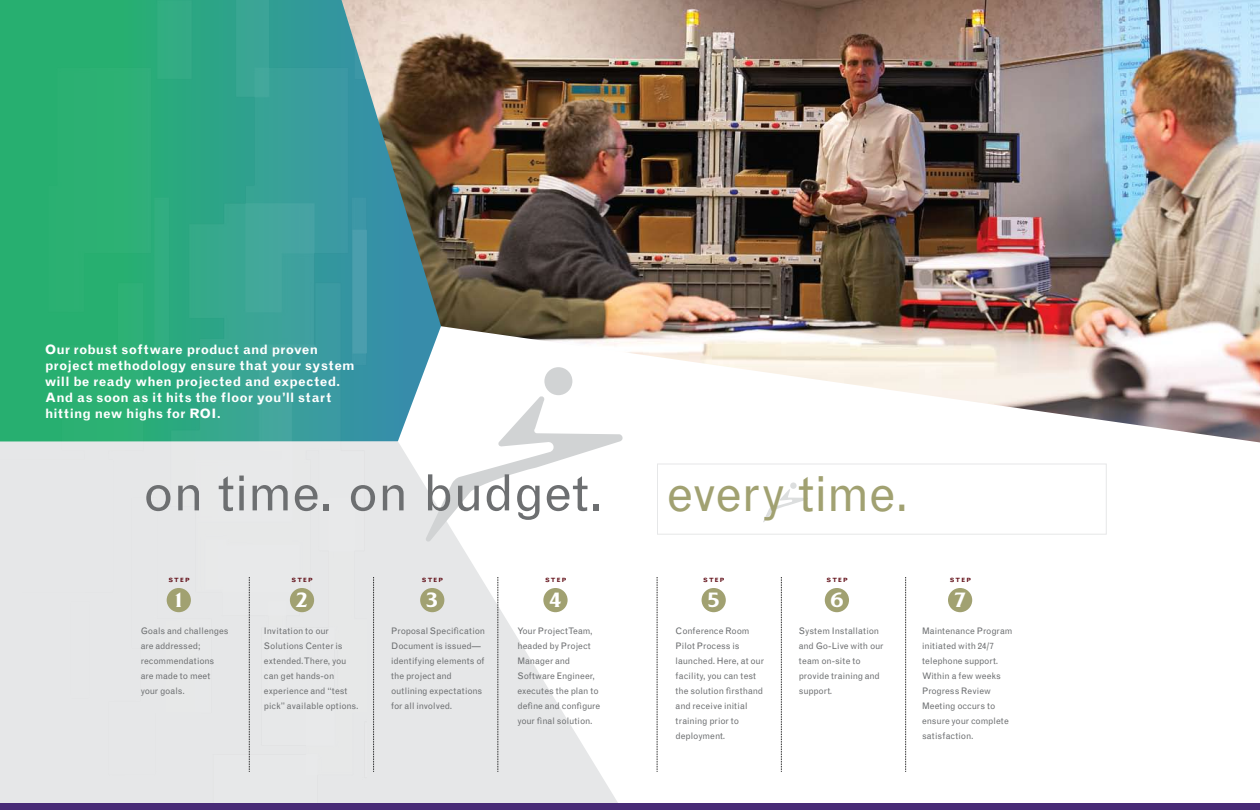
<style>
.page{position:relative;width:1260px;height:810px;background:#fff}
.page>*{position:absolute;margin:0;border:0;box-sizing:border-box;transform-origin:0 0}
.t1{font:50px "Grotesque MT Std";letter-spacing:-.02em;color:#6d6f71;scale:1.05 1}
.t2{font:50px "Grotesque MT Std";letter-spacing:-.01em;color:#a1a171}
.t3{font:700 18px "Trantino";color:#fff}
.t4{font:700 13px/16px "Grotesque MT Std";letter-spacing:.03em;color:#fff}
.t5{font:9px/15px "Grotesque MT Std";color:#6d6f71}
.t6{font:700 5.8px "Grotesque MT Std";letter-spacing:.2em;color:#600d16}
</style>
<div class="page">
<svg style="left:763px;top:489px;width:45px;height:33px"></svg>
<div style="left:790px;top:482px;width:7px;height:7px;background:#dcdede;border-radius:50%"></div>
<div style="left:657px;top:464px;width:450px;height:71px;border:1px solid #e6e7e8"></div>
<div style="left:702px;top:588px;width:24px;height:24px;background:#a1a171;border-radius:50%"></div>
<div style="left:825px;top:588px;width:24px;height:24px;background:#a1a171;border-radius:50%"></div>
<div style="left:948px;top:588px;width:24px;height:24px;background:#a1a171;border-radius:50%"></div>
<svg style="left:781px;top:577px;width:1px;height:195px"></svg>
<svg style="left:905px;top:577px;width:1px;height:195px"></svg>
<svg style="left:657px;top:577px;width:1px;height:195px"></svg>
<svg style="left:366px;top:442px;width:256px;height:362px;fill:#e6e7e8"></svg>
<img style="left:0;top:0;width:366px;height:804px">
<svg style="left:425px;top:442px;width:197px;height:101px"></svg>
<div style="left:167px;top:588px;width:24px;height:24px;background:#a1a171;border-radius:50%"></div>
<div style="left:290px;top:588px;width:24px;height:24px;background:#a1a171;border-radius:50%"></div>
<div style="left:420px;top:588px;width:24px;height:24px;background:#a1a171;border-radius:50%"></div>
<div style="left:543px;top:588px;width:25px;height:24px;background:#a1a171;border-radius:50%"></div>
<svg style="left:249px;top:577px;width:1px;height:195px"></svg>
<svg style="left:498px;top:577px;width:1px;height:195px"></svg>
<svg style="left:373px;top:577px;width:1px;height:195px"></svg>
<img style="left:342px;top:0;width:918px;height:442px">
<div style="left:0;top:804px;width:1260px;height:6px;background:#482b76"></div>
<p class="t4" style="left:45px;top:341px;width:311px">Our robust software product and proven project methodology ensure that your system will be ready when projected and expected.<br>And as soon as it hits the floor you’ll start hitting new highs for ROI.</p>
<p class="t1" style="left:143px;top:464px;width:440px">on time. on budget.</p>
<p class="t2" style="left:667px;top:464px;width:243px">every time.</p>
<p class="t6" style="left:168px;top:577px;width:22px">St ep</p>
<p class="t6" style="left:292px;top:577px;width:22px">St ep</p>
<p class="t6" style="left:422px;top:577px;width:22px">St ep</p>
<p class="t6" style="left:545px;top:577px;width:22px">St ep</p>
<p class="t6" style="left:703px;top:577px;width:22px">St ep</p>
<p class="t6" style="left:826px;top:577px;width:22px">St ep</p>
<p class="t6" style="left:950px;top:577px;width:22px">St ep</p>
<p class="t3" style="left:176px;top:588px;width:7px">1</p>
<p class="t3" style="left:297px;top:588px;width:11px">2</p>
<p class="t3" style="left:427px;top:588px;width:12px">3</p>
<p class="t3" style="left:550px;top:588px;width:12px">4</p>
<p class="t3" style="left:708px;top:588px;width:12px">5</p>
<p class="t3" style="left:831px;top:588px;width:14px">6</p>
<p class="t3" style="left:955px;top:588px;width:11px">7</p>
<p class="t5" style="left:141px;top:624px;width:89px">Goals and challenges are addressed; recommendations are made to meet your goals.</p>
<p class="t5" style="left:264px;top:624px;width:96px">Invitation to our<br>Solutions Center is extended. There, you can get hands-on experience and “test pick” available options.</p>
<p class="t5" style="left:391px;top:624px;width:95px">Proposal Specification<br>Document is issued— identifying elements of the project and outlining expectations for all involved.</p>
<p class="t5" style="left:517px;top:624px;width:84px">Your Project Team, headed by Project<br>Manager and<br>Software Engineer, executes the plan to define and configure your final solution.</p>
<p class="t5" style="left:676px;top:624px;width:90px">Conference Room<br>Pilot Process is launched. Here, at our facility, you can test the solution firsthand and receive initial training prior to deployment.</p>
<p class="t5" style="left:799px;top:624px;width:86px">System Installation and Go-Live with our team on-site to provide training and support.</p>
<p class="t5" style="left:922px;top:624px;width:92px">Maintenance Program initiated with 24/7 telephone support.<br>Within a few weeks<br>Progress Review<br>Meeting occurs to ensure your complete satisfaction.</p>
</div>
